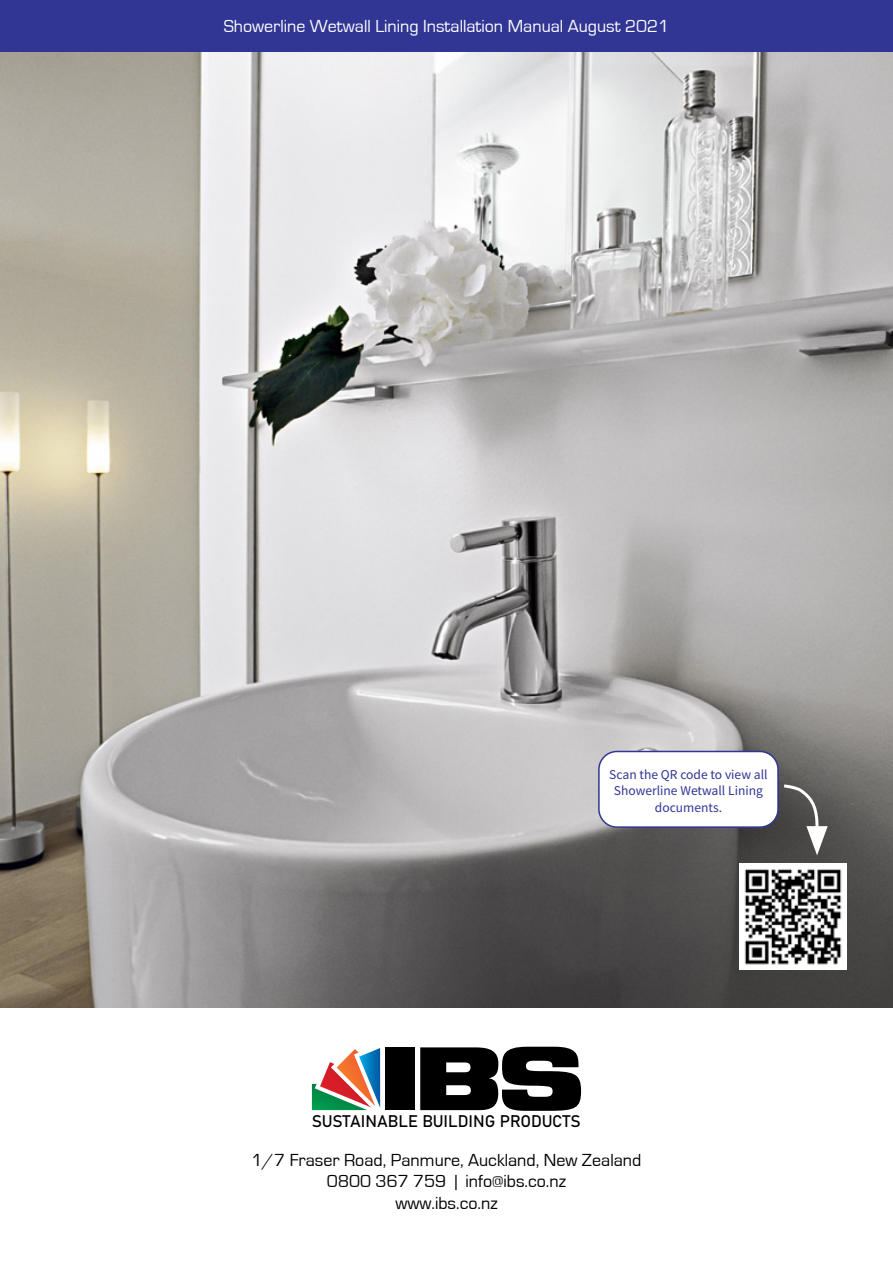
<style>
.page{position:relative;width:893px;height:1263px;background:#fff}
.page>*{position:absolute;margin:0;border:0;box-sizing:border-box;transform-origin:0 0}
.t1{font:18px/21.6px "Eurostile";color:#000;text-align:center}
.t2{font:18px "Eurostile";color:#fff}
.t3{font:16.65px "Bahnschrift";letter-spacing:-.005em;color:#000}
.t4{font:13.5px/16.2px "Source Sans Pro";color:#313594;text-align:center}
</style>
<div class="page">
<img style="left:0;top:51px;width:893px;height:957px">
<svg style="left:312px;top:1048px;width:68px;height:62px"></svg>
<svg style="left:420px;top:1047px;width:161px;height:64px"></svg>
<div style="left:385px;top:1047px;width:30px;height:63px;background:#000"></div>
<div style="left:0;top:0;width:893px;height:51px;background:#313594"></div>
<img style="left:740px;top:863px;width:106px;height:106px">
<div style="left:599px;top:751px;width:179px;height:76px;background:#fff;border-radius:18px"></div>
<div style="left:598px;top:751px;width:181px;height:77px;border:2px solid #313594;border-radius:18px"></div>
<svg style="left:781px;top:783px;width:47px;height:72px"></svg>
<p class="t2" style="left:224px;top:16px;width:447px">Showerline Wetwall Lining Installation Manual August 2021</p>
<p class="t4" style="left:609px;top:767px;width:160px">Scan the QR code to view all<br>Showerline Wetwall Lining documents.</p>
<p class="t3" style="left:312px;top:1109px;width:270px">SUSTAINABLE BUILDING PRODUCTS</p>
<p class="t1" style="left:251px;top:1149px;width:391px">1/7 Fraser Road, Panmure, Auckland, New Zealand<br>0800 367 759 | info@ibs.co.nz<br>www.ibs.co.nz</p>
</div>
